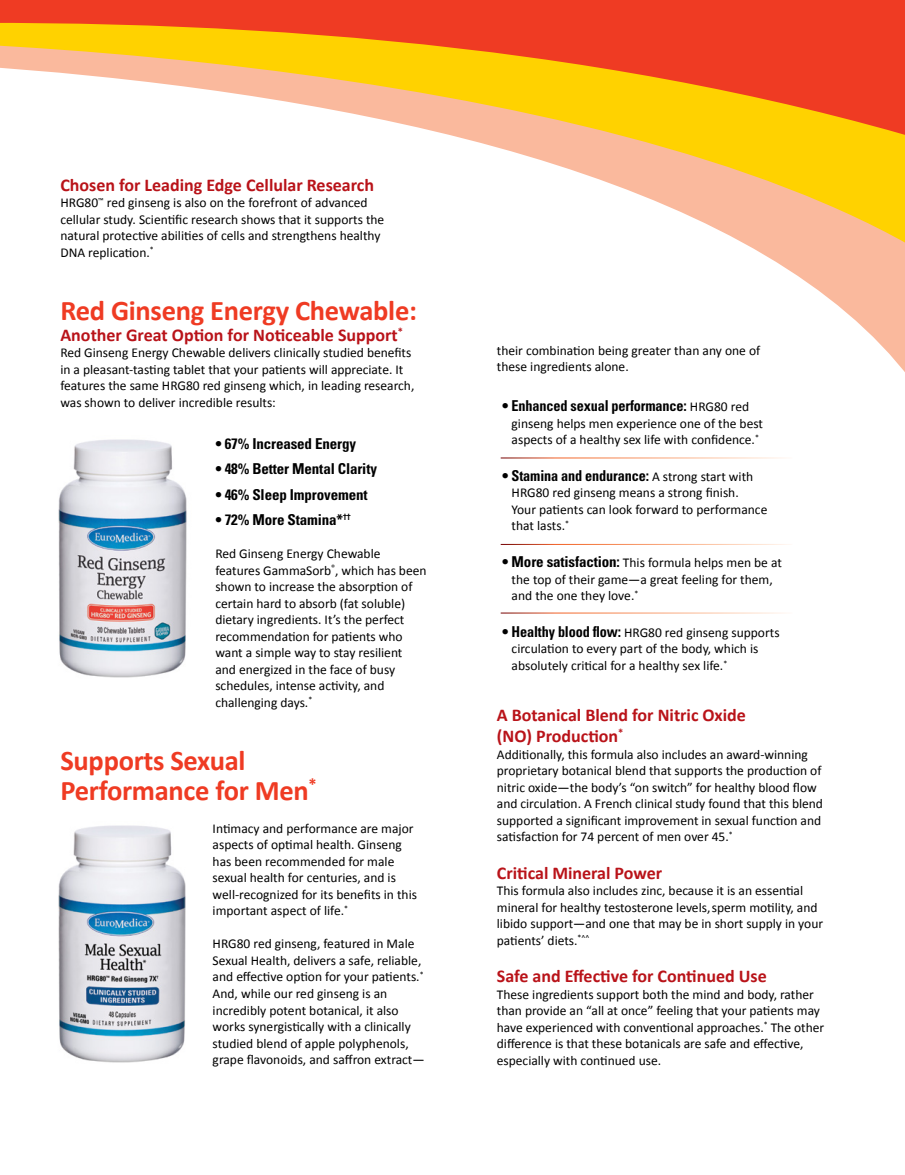
<style>
.page{position:relative;width:905px;height:1175px;background:#fff}
.page>*{position:absolute;margin:0;border:0;box-sizing:border-box;transform-origin:0 0}
.t1{font:700 28.5px/30px "Calibri";letter-spacing:-.01em;color:#ef3b23}
.t2{font:700 18px/21px "Calibri";color:#b91319}
.t3{font:700 condensed 15px "Univers LT Pro";letter-spacing:-.01em;color:#000}
.t4{font:13.5px/16.5px "Calibri";color:#000}
.s1{font-family:"Calibri";font-weight:400;font-stretch:normal;font-size:13.5px}
.s2{font-family:"Univers LT Pro";font-weight:700;font-stretch:condensed;font-size:15px}
</style>
<div class="page">
<svg style="left:792px;top:272px;width:112px;height:99px"></svg>
<svg style="left:485px;top:144px;width:419px;height:128px"></svg>
<svg style="left:0;top:0;width:904px;height:144px"></svg>
<img style="left:58px;top:439px;width:129px;height:239px">
<img style="left:58px;top:825px;width:128px;height:238px">
<h2 class="t2" style="left:60px;top:174px;width:315px">Chosen for Leading Edge Cellular Research</h2>
<p class="t4" style="left:60px;top:194px;width:325px">HRG80<sup>™</sup> red ginseng is also on the forefront of advanced cellular study. Scientific research shows that it supports the natural protective abilities of cells and strengthens healthy DNA replication.<sup>*</sup></p>
<h1 class="t1" style="left:60px;top:295px;width:358px">Red Ginseng Energy Chewable:</h1>
<h2 class="t2" style="left:60px;top:324px;width:344px">Another Great Option for Noticeable Support<sup>*</sup></h2>
<p class="t4" style="left:60px;top:344px;width:355px">Red Ginseng Energy Chewable delivers clinically studied benefits in a pleasant-tasting tablet that your patients will appreciate. It features the same HRG80 red ginseng which, in leading research, was shown to deliver incredible results:</p>
<p class="t3" style="left:215px;top:434px;width:142px">• 67% Increased Energy</p>
<p class="t3" style="left:215px;top:460px;width:163px">• 48% Better Mental Clarity</p>
<p class="t3" style="left:215px;top:485px;width:154px">• 46% Sleep Improvement</p>
<p class="t3" style="left:215px;top:511px;width:137px">• 72% More Stamina*<sup>††</sup></p>
<p class="t4" style="left:215px;top:545px;width:213px">Red Ginseng Energy Chewable features GammaSorb<sup>®</sup>, which has been shown to increase the absorption of certain hard to absorb (fat soluble) dietary ingredients. It’s the perfect recommendation for patients who want a simple way to stay resilient<br>and energized in the face of busy schedules, intense activity, and challenging days.<sup>*</sup></p>
<h1 class="t1" style="left:60px;top:745px;width:258px">Supports Sexual<br>Performance for Men<sup>*</sup></h1>
<p class="t4" style="left:213px;top:820px;width:206px">Intimacy and performance are major aspects of optimal health. Ginseng has been recommended for male sexual health for centuries, and is well-recognized for its benefits in this important aspect of life.<sup>*</sup></p>
<p class="t4" style="left:213px;top:935px;width:213px">HRG80 red ginseng, featured in Male Sexual Health, delivers a safe, reliable, and effective option for your patients.<sup>* </sup>And, while our red ginseng is an incredibly potent botanical, it also works synergistically with a clinically studied blend of apple polyphenols, grape flavonoids, and saffron extract—</p>
<p class="t4" style="left:497px;top:342px;width:265px">their combination being greater than any one of these ingredients alone.</p>
<p class="t3" style="left:502px;top:396px;width:248px">• Enhanced sexual performance: <span class="s1">HRG80 red</span></p>
<p class="t4" style="left:511px;top:415px;width:253px">ginseng helps men experience one of the best aspects of a healthy sex life with confidence.<sup>*</sup></p>
<p class="t3" style="left:502px;top:466px;width:252px">• Stamina and endurance: <span class="s1">A strong start with</span></p>
<p class="t4" style="left:511px;top:485px;width:257px">HRG80 red ginseng means a strong finish.<br>Your patients can look forward to performance that lasts.<sup>*</sup></p>
<p class="t4" style="left:511px;top:554px;width:272px;text-indent:-9px"><span class="s2">• More satisfaction:</span> This formula helps men be at the top of their game—a great feeling for them, and the one they love.<sup>*</sup></p>
<p class="t4" style="left:511px;top:624px;width:269px;text-indent:-9px"><span class="s2">• Healthy blood flow:</span> HRG80 red ginseng supports circulation to every part of the body, which is absolutely critical for a healthy sex life.<sup>*</sup></p>
<h2 class="t2" style="left:497px;top:704px;width:250px">A Botanical Blend for Nitric Oxide (NO) Production<sup>*</sup></h2>
<p class="t4" style="left:497px;top:746px;width:328px">Additionally, this formula also includes an award-winning proprietary botanical blend that supports the production of nitric oxide—the body’s “on switch” for healthy blood flow and circulation. A French clinical study found that this blend supported a significant improvement in sexual function and satisfaction for 74 percent of men over 45.<sup>*</sup></p>
<h2 class="t2" style="left:497px;top:862px;width:167px">Critical Mineral Power</h2>
<p class="t4" style="left:497px;top:882px;width:328px">This formula also includes zinc, because it is an essential mineral for healthy testosterone levels, sperm motility, and libido support—and one that may be in short supply in your patients’ diets.<sup>*^^</sup></p>
<h2 class="t2" style="left:497px;top:965px;width:271px">Safe and Effective for Continued Use</h2>
<p class="t4" style="left:497px;top:986px;width:329px">These ingredients support both the mind and body, rather than provide an “all at once” feeling that your patients may have experienced with conventional approaches.<sup>*</sup> The other difference is that these botanicals are safe and effective, especially with continued use.</p>
</div>
